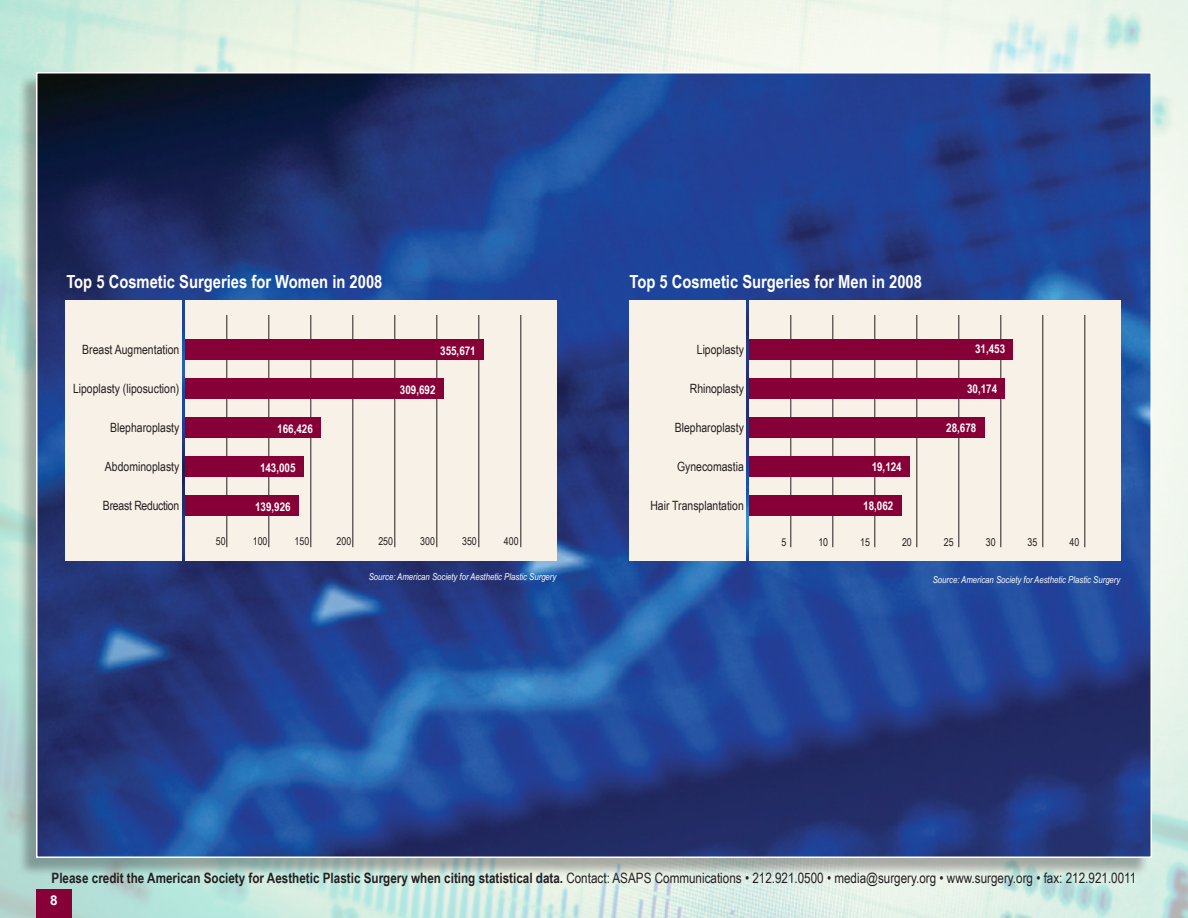
<style>
.page{position:relative;width:1188px;height:918px;background:#fff}
.page>*{position:absolute;margin:0;border:0;box-sizing:border-box;transform-origin:0 0}
.t1{font:700 18px "Arial Narrow";color:#fff}
.t2{font:14.25px "Arial Narrow";color:#231f20}
.t3{font:700 13.5px "Arial";color:#fff}
.t4{font:12.75px "Arial Narrow";color:#231f20}
.t5{font:12.75px "Arial Narrow";letter-spacing:-.02em;color:#231f20}
.t6{font:700 12px "Arial Narrow";color:#fff}
.t7{font:10.8px "Arial Narrow";color:#231f20}
.t8{font:italic 9.45px "Arial Narrow";color:#fff}
.s1{font-weight:700}
</style>
<div class="page">
<img style="left:0;top:0;width:1188px;height:918px">
<div style="left:36px;top:890px;width:36px;height:28px;background:#860037"></div>
<div style="left:17px;top:74px;width:1138px;height:808px;background:#231f20;opacity:.35"></div>
<img style="left:39px;top:75px;width:1110px;height:780px">
<div style="left:65px;top:300px;width:117px;height:261px;background:#f8f1e7"></div>
<div style="left:185px;top:300px;width:371px;height:261px;background:#f8f1e7"></div>
<hr style="left:226px;top:315px;width:1px;height:232px;background:#231f20">
<hr style="left:268px;top:315px;width:1px;height:232px;background:#231f20">
<hr style="left:310px;top:315px;width:1px;height:232px;background:#231f20">
<hr style="left:352px;top:315px;width:1px;height:232px;background:#231f20">
<hr style="left:394px;top:315px;width:1px;height:232px;background:#231f20">
<hr style="left:436px;top:315px;width:1px;height:232px;background:#231f20">
<hr style="left:478px;top:315px;width:1px;height:232px;background:#231f20">
<hr style="left:520px;top:315px;width:1px;height:232px;background:#231f20">
<div style="left:629px;top:300px;width:117px;height:261px;background:#f8f1e7"></div>
<div style="left:749px;top:300px;width:371px;height:261px;background:#f8f1e7"></div>
<hr style="left:790px;top:315px;width:1px;height:232px;background:#231f20">
<hr style="left:832px;top:315px;width:1px;height:232px;background:#231f20">
<hr style="left:874px;top:315px;width:1px;height:232px;background:#231f20">
<hr style="left:916px;top:315px;width:1px;height:232px;background:#231f20">
<hr style="left:958px;top:315px;width:1px;height:232px;background:#231f20">
<hr style="left:1000px;top:315px;width:1px;height:232px;background:#231f20">
<hr style="left:1042px;top:315px;width:1px;height:232px;background:#231f20">
<hr style="left:1084px;top:315px;width:1px;height:232px;background:#231f20">
<div style="left:749px;top:378px;width:256px;height:20px;background:#860037"></div>
<div style="left:749px;top:417px;width:235px;height:21px;background:#860037"></div>
<div style="left:749px;top:456px;width:161px;height:21px;background:#860037"></div>
<div style="left:749px;top:496px;width:153px;height:20px;background:#860037"></div>
<div style="left:185px;top:339px;width:299px;height:20px;background:#860037"></div>
<div style="left:185px;top:378px;width:259px;height:20px;background:#860037"></div>
<div style="left:185px;top:417px;width:136px;height:21px;background:#860037"></div>
<div style="left:185px;top:496px;width:114px;height:20px;background:#860037"></div>
<div style="left:185px;top:456px;width:119px;height:21px;background:#860037"></div>
<div style="left:749px;top:339px;width:264px;height:20px;background:#860037"></div>
<p class="t1" style="left:66px;top:271px;width:318px">Top 5 Cosmetic Surgeries for Women in 2008</p>
<p class="t1" style="left:629px;top:272px;width:294px">Top 5 Cosmetic Surgeries for Men in 2008</p>
<p class="t4" style="left:82px;top:342px;width:99px">Breast Augmentation</p>
<p class="t4" style="left:73px;top:381px;width:108px">Lipoplasty (liposuction)</p>
<p class="t4" style="left:110px;top:420px;width:71px">Blepharoplasty</p>
<p class="t4" style="left:105px;top:459px;width:76px">Abdominoplasty</p>
<p class="t5" style="left:103px;top:498px;width:78px">Breast Reduction</p>
<p class="t6" style="left:277px;top:422px;width:37px">166,426</p>
<p class="t6" style="left:260px;top:461px;width:37px">143,005</p>
<p class="t6" style="left:255px;top:500px;width:37px">139,926</p>
<p class="t6" style="left:440px;top:344px;width:37px">355,671</p>
<p class="t6" style="left:400px;top:383px;width:37px">309,692</p>
<p class="t4" style="left:697px;top:342px;width:49px">Lipoplasty</p>
<p class="t4" style="left:690px;top:381px;width:55px">Rhinoplasty</p>
<p class="t4" style="left:675px;top:420px;width:71px">Blepharoplasty</p>
<p class="t4" style="left:677px;top:459px;width:68px">Gynecomastia</p>
<p class="t4" style="left:650px;top:498px;width:95px">Hair Transplantation</p>
<p class="t6" style="left:872px;top:460px;width:32px">19,124</p>
<p class="t6" style="left:863px;top:499px;width:32px">18,062</p>
<p class="t6" style="left:975px;top:342px;width:32px">31,453</p>
<p class="t6" style="left:967px;top:381px;width:32px">30,174</p>
<p class="t6" style="left:946px;top:420px;width:32px">28,678</p>
<p class="t7" style="left:216px;top:535px;width:11px">50</p>
<p class="t7" style="left:253px;top:535px;width:16px">100</p>
<p class="t7" style="left:295px;top:535px;width:16px">150</p>
<p class="t7" style="left:337px;top:535px;width:16px">200</p>
<p class="t7" style="left:378px;top:535px;width:16px">250</p>
<p class="t7" style="left:420px;top:535px;width:16px">300</p>
<p class="t7" style="left:462px;top:535px;width:16px">350</p>
<p class="t7" style="left:504px;top:535px;width:16px">400</p>
<p class="t8" style="left:369px;top:572px;width:189px">Source: American Society for Aesthetic Plastic Surgery</p>
<p class="t7" style="left:781px;top:536px;width:6px">5</p>
<p class="t7" style="left:818px;top:536px;width:11px">10</p>
<p class="t7" style="left:860px;top:536px;width:11px">15</p>
<p class="t7" style="left:902px;top:536px;width:11px">20</p>
<p class="t7" style="left:944px;top:536px;width:11px">25</p>
<p class="t7" style="left:986px;top:536px;width:11px">30</p>
<p class="t7" style="left:1028px;top:536px;width:11px">35</p>
<p class="t7" style="left:1070px;top:536px;width:11px">40</p>
<p class="t8" style="left:933px;top:574px;width:189px">Source: American Society for Aesthetic Plastic Surgery</p>
<p class="t2" style="left:52px;top:870px;width:1086px"><span class="s1">Please credit the American Society for Aesthetic Plastic Surgery when citing statistical data.</span> Contact: ASAPS Communications • 212.921.0500 • media@surgery.org • www.surgery.org • fax: 212.921.0011</p>
<p class="t3" style="left:50px;top:893px;width:9px">8</p>
</div>
